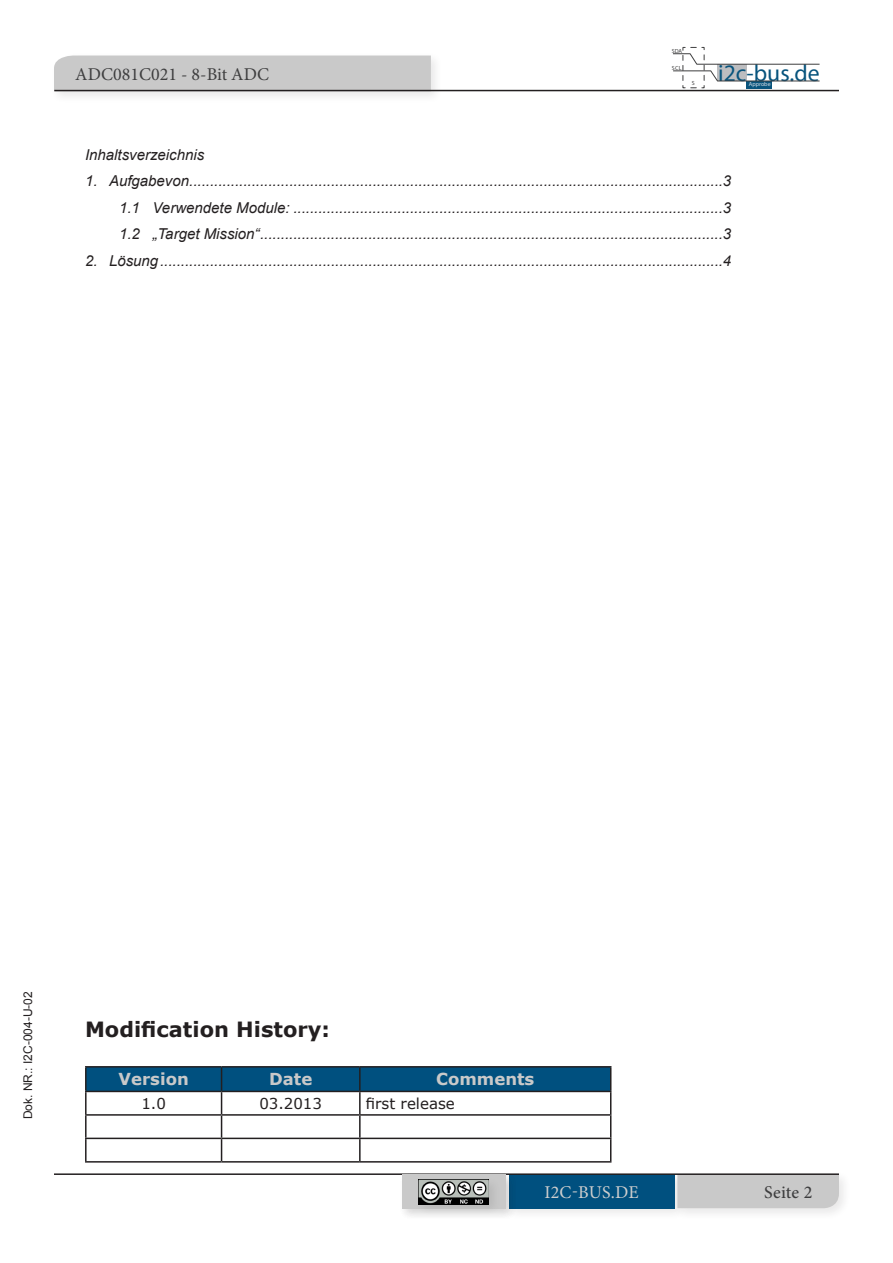
<style>
.page{position:relative;width:893px;height:1263px;background:#fff}
.page>*{position:absolute;margin:0;border:0;box-sizing:border-box;transform-origin:0 0}
.t1{font:23.7px "Myriad Pro";color:#08547d}
.text{font:700 21px "Verdana";color:#231f20}
.t2{font:18px "Minion Pro";color:#3e3e3f}
.Reiter_blau{font:18px "Minion Pro";letter-spacing:.01em;color:#cecece}
.SeiteNR{font:500 18px "Minion Pro";letter-spacing:.005em;color:#3e3e3f}
.Tabelle_Kopf{font:700 16.5px "Verdana";color:#c9c9c9}
.InahltsVezeichnis{font:italic 15px "Arial";color:#231f20}
.InhaltsVerzeichnis_h{font:italic 15px "Arial";color:#231f20}
.text-2{font:15px "Verdana";color:#231f20}
.t3{font:12px "Arial";color:#231f20}
.t4{font:5.85px "Myriad Pro";letter-spacing:.02em;color:#3e3e3f}
.t5{font:5.85px "Myriad Pro";color:#d9dee5}
</style>
<div class="page">
<hr style="left:85px;top:1092px;width:2px;height:22px;background:#231f20">
<hr style="left:85px;top:1114px;width:137px;height:2px;background:#231f20">
<hr style="left:85px;top:1116px;width:2px;height:21px;background:#231f20">
<hr style="left:85px;top:1137px;width:137px;height:2px;background:#231f20">
<hr style="left:85px;top:1139px;width:2px;height:22px;background:#231f20">
<hr style="left:85px;top:1161px;width:137px;height:1px;background:#231f20">
<hr style="left:222px;top:1161px;width:138px;height:1px;background:#231f20">
<hr style="left:360px;top:1161px;width:251px;height:1px;background:#231f20">
<hr style="left:85px;top:1066px;width:137px;height:1px;background:#231f20">
<hr style="left:85px;top:1067px;width:2px;height:24px;background:#231f20">
<hr style="left:222px;top:1066px;width:138px;height:1px;background:#231f20">
<hr style="left:85px;top:1091px;width:137px;height:1px;background:#231f20">
<hr style="left:360px;top:1066px;width:251px;height:1px;background:#231f20">
<svg style="left:86px;top:1067px;width:525px;height:94px"></svg>
<hr style="left:360px;top:1091px;width:251px;height:1px;background:#231f20">
<div style="left:50px;top:52px;width:393px;height:52px;background:#231f20;opacity:.1"></div>
<div style="left:54px;top:56px;width:377px;height:34px;background:#c9c9c9"></div>
<svg style="left:673px;top:47px;width:147px;height:42px"></svg>
<hr style="left:54px;top:90px;width:785px;height:1px;background:#231f20">
<div style="left:505px;top:1170px;width:182px;height:50px;background:#231f20;opacity:.1"></div>
<div style="left:509px;top:1174px;width:165px;height:34px;background:#00507f"></div>
<div style="left:673px;top:1170px;width:179px;height:51px;background:#231f20;opacity:.1"></div>
<div style="left:677px;top:1175px;width:162px;height:33px;background:#c9c9c9"></div>
<hr style="left:54px;top:1173px;width:785px;height:2px;background:#231f20">
<div style="left:398px;top:1171px;width:120px;height:51px;background:#231f20;opacity:.1"></div>
<div style="left:402px;top:1175px;width:104px;height:34px;background:#c9c9c9"></div>
<div style="left:415px;top:1176px;width:86px;height:40px;background:#231f20;opacity:.1"></div>
<img style="left:419px;top:1180px;width:70px;height:24px">
<p class="t2" style="left:75px;top:62px;width:195px">ADC081C021 - 8-Bit ADC</p>
<p class="t4" style="left:672px;top:47px;width:12px">SDA</p>
<p class="t4" style="left:672px;top:64px;width:11px">SCL</p>
<h1 class="t1" style="left:718px;top:59px;width:103px">i2c-bus.de</h1>
<p class="t4" style="left:692px;top:79px;width:4px">S</p>
<p class="t5" style="left:749px;top:81px;width:23px">Approbe</p>
<p class="InahltsVezeichnis" style="left:85px;top:145px;width:121px">Inhaltsverzeichnis</p>
<p class="InahltsVezeichnis" style="left:85px;top:171px;width:648px">1. Aufgabevon................................................................................................................................3</p>
<p class="InhaltsVerzeichnis_h" style="left:119px;top:198px;width:614px">1.1 Verwendete Module: .......................................................................................................3</p>
<p class="InhaltsVerzeichnis_h" style="left:119px;top:224px;width:614px">1.2 „Target Mission“...............................................................................................................3</p>
<p class="InahltsVezeichnis" style="left:85px;top:251px;width:648px">2. Lösung.......................................................................................................................................4</p>
<p class="t3" style="left:20px;top:1119px;width:130px;rotate:-90deg">Dok. NR.: I2C-004-U-02</p>
<p class="text" style="left:85px;top:1014px;width:246px">Modification History:</p>
<p class="Tabelle_Kopf" style="left:119px;top:1068px;width:72px">Version</p>
<p class="Tabelle_Kopf" style="left:269px;top:1068px;width:45px">Date</p>
<p class="Tabelle_Kopf" style="left:436px;top:1068px;width:100px">Comments</p>
<p class="text-2" style="left:141px;top:1093px;width:26px">1.0</p>
<p class="text-2" style="left:259px;top:1093px;width:64px">03.2013</p>
<p class="text-2" style="left:366px;top:1093px;width:90px">first release</p>
<p class="Reiter_blau" style="left:544px;top:1180px;width:96px">I2C-BUS.DE</p>
<p class="SeiteNR" style="left:764px;top:1180px;width:50px">Seite 2</p>
</div>
